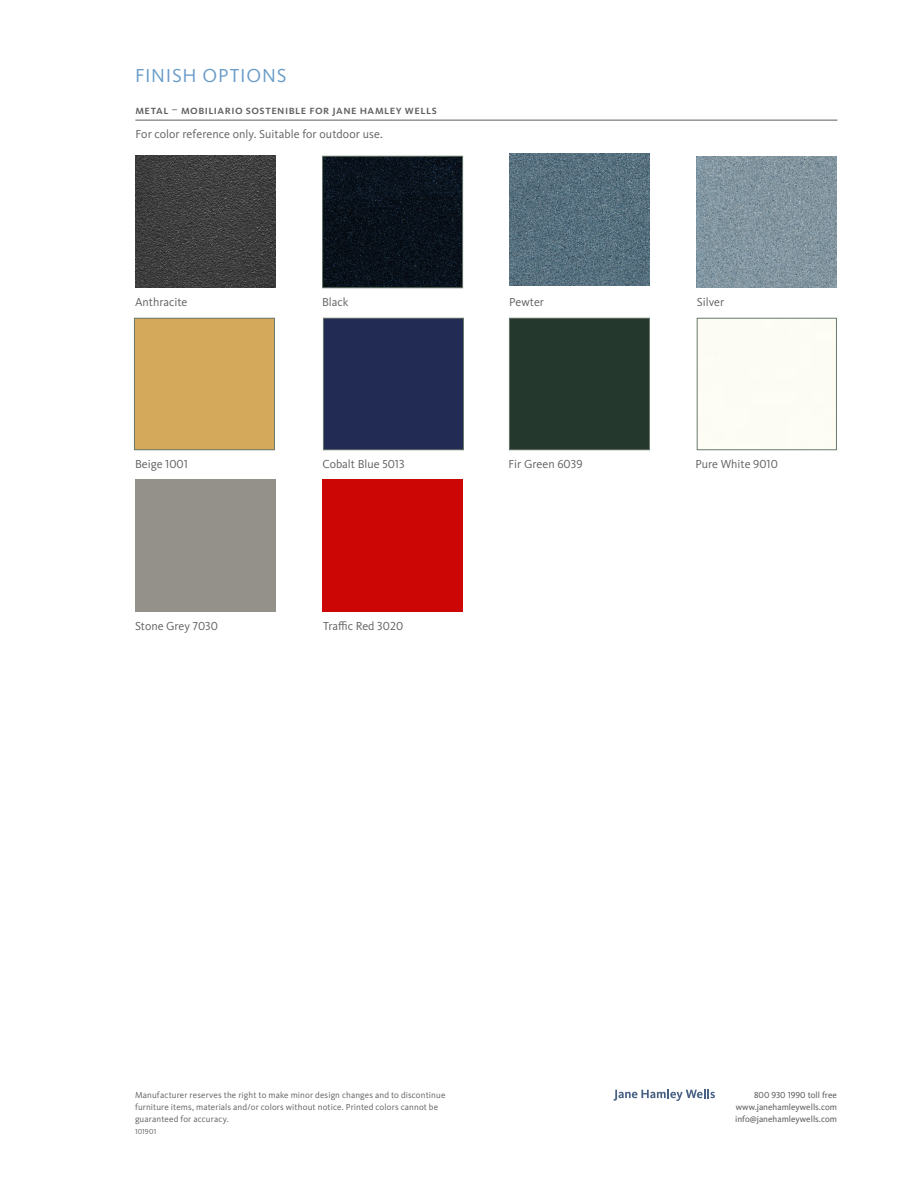
<style>
.page{position:relative;width:918px;height:1188px;background:#fff}
.page>*{position:absolute;margin:0;border:0;box-sizing:border-box;transform-origin:0 0}
.t1{font:19.5px "Kievit Pro";letter-spacing:.04em;color:#679ac8}
.t2{font:12px "Kievit Pro";color:#5f5f62}
.CATEGORIES___Rule_Be{font:500 12px "Kievit OT";letter-spacing:.04em;color:#5f5f62}
.t3{font:9px/12px "Kievit Pro";letter-spacing:.01em;color:#5f5f62}
.t4{font:9px/12px "Kievit OT";color:#5f5f62;text-align:justify}
.t5{font:7.5px "Kievit Pro";letter-spacing:.02em;color:#5f5f62}
.s1{font-family:"Kievit Pro";font-weight:400}
</style>
<div class="page">
<svg style="left:613px;top:1089px;width:102px;height:12px"></svg>
<img style="left:697px;top:156px;width:140px;height:132px">
<img style="left:509px;top:154px;width:140px;height:131px">
<img style="left:135px;top:155px;width:140px;height:132px">
<div style="left:322px;top:479px;width:140px;height:132px;background:#cc0605"></div>
<div style="left:697px;top:318px;width:140px;height:132px;border:1px solid #69796b"></div>
<img style="left:324px;top:158px;width:137px;height:128px">
<div style="left:322px;top:156px;width:141px;height:132px;border:1px solid #69796b"></div>
<div style="left:136px;top:320px;width:137px;height:128px;background:#d4a95b"></div>
<div style="left:134px;top:318px;width:141px;height:132px;border:1px solid #69796b"></div>
<div style="left:325px;top:320px;width:137px;height:128px;background:#222b54"></div>
<div style="left:323px;top:318px;width:141px;height:132px;border:1px solid #69796b"></div>
<div style="left:511px;top:320px;width:137px;height:128px;background:#24382d"></div>
<div style="left:509px;top:318px;width:141px;height:132px;border:1px solid #69796b"></div>
<hr style="left:135px;top:120px;width:702px;height:1px;background:#5f5f62">
<h1 class="t1" style="left:135px;top:64px;width:153px">FINISH OPTIONS</h1>
<p class="CATEGORIES___Rule_Be" style="left:135px;top:103px;width:118px">Metal <span class="s1">–</span> mobiliario sosteni</p>
<p class="CATEGORIES___Rule_Be" style="left:289px;top:103px;width:149px">ble for jane hamley wells</p>
<p class="t2" style="left:135px;top:127px;width:249px">For color reference only. Suitable for outdoor use.</p>
<p class="t2" style="left:135px;top:295px;width:54px">Anthracite</p>
<p class="t2" style="left:322px;top:295px;width:28px">Black</p>
<p class="t2" style="left:509px;top:295px;width:36px">Pewter</p>
<p class="t2" style="left:697px;top:295px;width:29px">Silver</p>
<p class="t2" style="left:135px;top:457px;width:54px">Beige 1001</p>
<p class="t2" style="left:322px;top:457px;width:84px">Cobalt Blue 5013</p>
<p class="t2" style="left:508px;top:457px;width:76px">Fir Green 6039</p>
<p class="t2" style="left:695px;top:457px;width:84px">Pure White 9010</p>
<p class="t2" style="left:135px;top:619px;width:85px">Stone Grey 7030</p>
<p class="t2" style="left:323px;top:619px;width:82px">Traffic Red 3020</p>
<p class="t3" style="left:135px;top:1089px;width:312px">Manufacturer reserves the right to make minor design changes and to discontinue furniture items, materials and/or colors without notice. Printed colors cannot be guaranteed for accuracy.</p>
<p class="t5" style="left:135px;top:1127px;width:23px">101901</p>
<p class="t4" style="left:735px;top:1089px;width:103px;text-indent:19px">800 930 1990 toll free www.janehamleywells.com info@janehamleywells.com</p>
</div>
